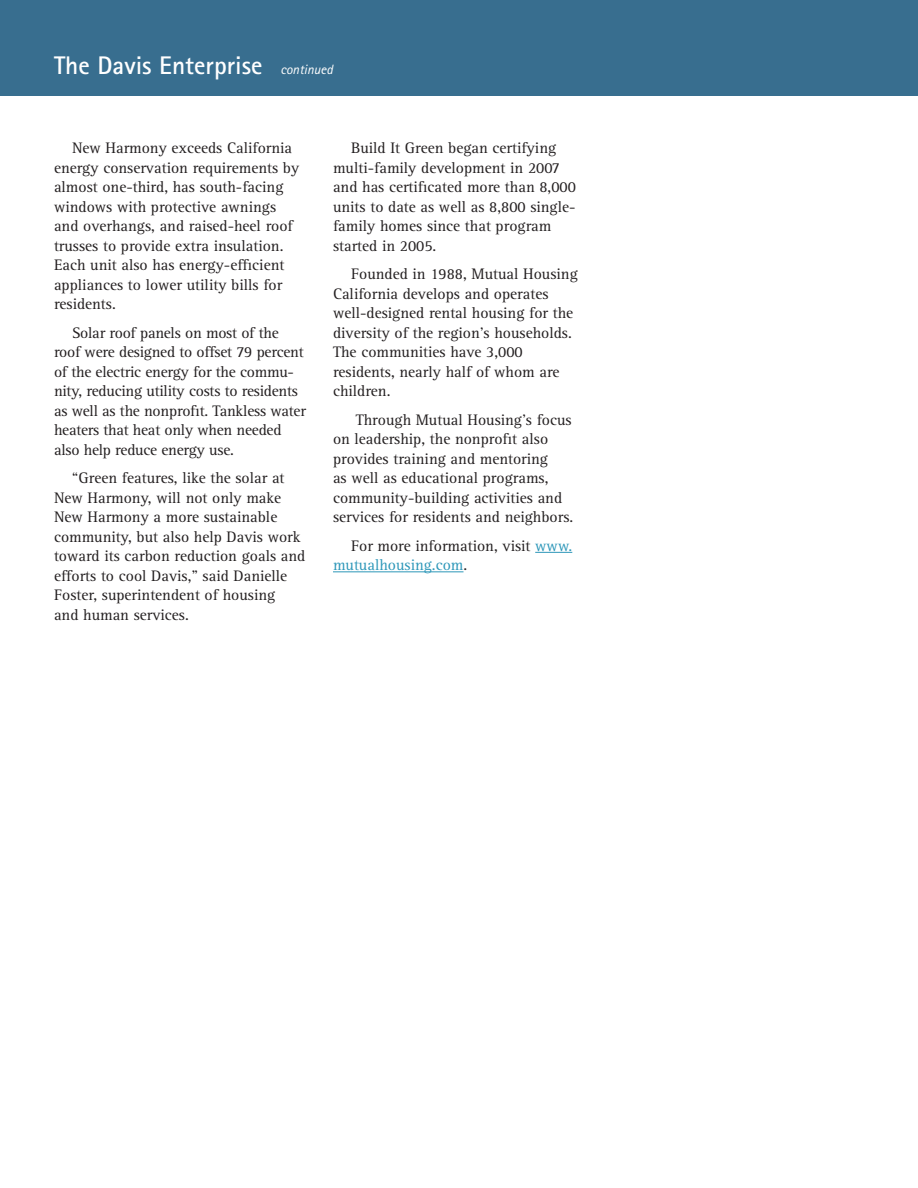
<style>
.page{position:relative;width:918px;height:1188px;background:#fff}
.page>*{position:absolute;margin:0;border:0;box-sizing:border-box;transform-origin:0 0}
.t1{font:700 25.5px "Rotis Sans Serif";color:#fff}
.t2{font:15.75px/19.5px "Rotis Serif";color:#231f20}
.t3{font:italic 13.5px "Rotis Sans Serif";color:#fff}
.s1{color:#2d97b9}
</style>
<div class="page">
<div style="left:0;top:0;width:918px;height:95px;background:#386e8f"></div>
<hr style="left:535px;top:552px;width:37px;height:1px;background:#2d97b9">
<hr style="left:333px;top:571px;width:131px;height:1px;background:#2d97b9">
<p class="t1" style="left:54px;top:49px;width:210px">The Davis Enterprise</p>
<p class="t3" style="left:280px;top:62px;width:54px">continued</p>
<p class="t2" style="left:54px;top:139px;width:247px;text-indent:18px">New Harmony exceeds California energy conservation requirements by almost one-third, has south-facing windows with protective awnings and overhangs, and raised-heel roof trusses to provide extra insulation.<br>Each unit also has energy-efficient appliances to lower utility bills for residents.</p>
<p class="t2" style="left:54px;top:323px;width:253px;text-indent:18px">Solar roof panels on most of the roof were designed to offset 79 percent of the electric energy for the commu&shy;nity, reducing utility costs to residents as well as the nonprofit. Tankless water heaters that heat only when needed also help reduce energy use.</p>
<p class="t2" style="left:54px;top:469px;width:253px;text-indent:18px">“Green features, like the solar at<br>New Harmony, will not only make<br>New Harmony a more sustainable community, but also help Davis work toward its carbon reduction goals and efforts to cool Davis,” said Danielle<br>Foster, superintendent of housing<br>and human services.</p>
<p class="t2" style="left:333px;top:139px;width:244px;text-indent:18px">Build It Green began certifying multi-family development in 2007 and has certificated more than 8,000 units to date as well as 8,800 single&shy;family homes since that program started in 2005.</p>
<p class="t2" style="left:333px;top:265px;width:246px;text-indent:18px">Founded in 1988, Mutual Housing<br>California develops and operates well-designed rental housing for the diversity of the region’s households.<br>The communities have 3,000 residents, nearly half of whom are children.</p>
<p class="t2" style="left:333px;top:410px;width:242px;text-indent:23px">Through Mutual Housing’s focus on leadership, the nonprofit also provides training and mentoring<br>as well as educational programs, community-building activities and services for residents and neighbors.</p>
<p class="t2" style="left:333px;top:536px;width:241px;text-indent:18px">For more information, visit <span class="s1">www. mutualhousing.com</span>.</p>
</div>
